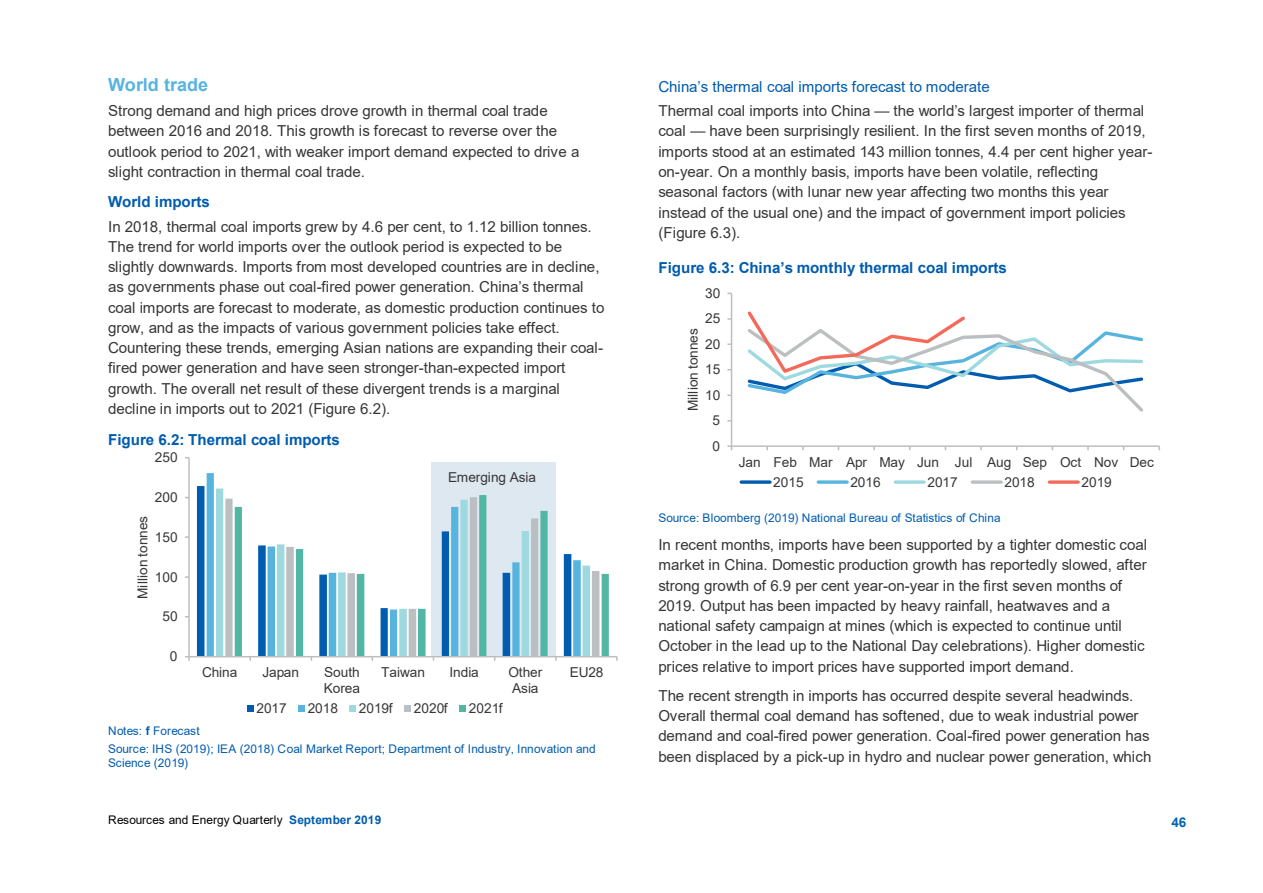
<style>
.page{position:relative;width:1263px;height:893px;background:#fff}
.page>*{position:absolute;margin:0;border:0;box-sizing:border-box;transform-origin:0 0}
.t1{font:700 18px "Arial";color:#56b4df}
.t2{font:15.15px/20.2px "Arial";letter-spacing:-.01em;color:#373737}
.t3{font:700 15.15px "Arial";letter-spacing:-.01em;color:#005caf}
.t4{font:13.65px/15.5px "Arial";letter-spacing:-.005em;color:#373737}
.t5{font:700 13.5px "Arial";color:#0365b1}
.t6{font:11.85px/18.8px "Arial";color:#005caf}
.t7{font:11.85px "Arial";color:#000}
.s1{font-weight:700;color:#005caf}
.s2{font-weight:700}
.s3{color:#005caf}
</style>
<div class="page">
<div style="left:431px;top:462px;width:125px;height:195px;background:#dee8f1"></div>
<svg style="left:197px;top:486px;width:10px;height:170px;background:#3982c1"></svg>
<svg style="left:207px;top:473px;width:16px;height:183px;fill:#56b4df"></svg>
<svg style="left:216px;top:489px;width:8px;height:167px"></svg>
<svg style="left:225px;top:498px;width:10px;height:158px;background:#cacfd0"></svg>
<svg style="left:235px;top:495px;width:374px;height:161px"></svg>
<hr style="left:188px;top:458px;width:2px;height:199px;background:#bcbfc1">
<hr style="left:189px;top:656px;width:428px;height:1px;background:#bcbfc1">
<svg style="left:185px;top:656px;width:5px;height:5px"></svg>
<div style="left:247px;top:705px;width:7px;height:7px;background:#005caf"></div>
<div style="left:298px;top:705px;width:7px;height:7px;background:#56b4df"></div>
<div style="left:349px;top:705px;width:7px;height:7px;background:#9ed9df"></div>
<div style="left:404px;top:705px;width:7px;height:7px;background:#bcbfc1"></div>
<div style="left:459px;top:705px;width:7px;height:7px;background:#51b7a4"></div>
<hr style="left:731px;top:293px;width:1px;height:153px;background:#bcbfc1">
<hr style="left:731px;top:445px;width:428px;height:2px;background:#bcbfc1">
<svg style="left:727px;top:445px;width:5px;height:5px"></svg>
<svg style="left:747px;top:311px;width:397px;height:101px"></svg>
<svg style="left:741px;top:480px;width:29px;height:4px"></svg>
<svg style="left:818px;top:480px;width:29px;height:4px"></svg>
<svg style="left:895px;top:480px;width:29px;height:4px"></svg>
<svg style="left:972px;top:480px;width:29px;height:4px"></svg>
<svg style="left:1049px;top:480px;width:29px;height:4px"></svg>
<p class="t1" style="left:108px;top:72px;width:102px">World trade</p>
<p class="t2" style="left:108px;top:101px;width:473px">Strong demand and high prices drove growth in thermal coal trade between 2016 and 2018. This growth is forecast to reverse over the outlook period to 2021, with weaker import demand expected to drive a slight contraction in thermal coal trade.</p>
<p class="t2" style="left:108px;top:189px;width:485px;line-height:24.5px"><span class="s1">World imports<br></span>In 2018, thermal coal imports grew by 4.6 per cent, to 1.12 billion tonnes.</p>
<p class="t2" style="left:108px;top:237px;width:498px">The trend for world imports over the outlook period is expected to be slightly downwards. Imports from most developed countries are in decline, as governments phase out coal-fired power generation. China’s thermal coal imports are forecast to moderate, as domestic production continues to grow, and as the impacts of various government policies take effect.<br>Countering these trends, emerging Asian nations are expanding their coal&shy;fired power generation and have seen stronger-than-expected import growth. The overall net result of these divergent trends is a marginal decline in imports out to 2021 (Figure 6.2).</p>
<p class="t3" style="left:108px;top:429px;width:233px">Figure 6.2: Thermal coal imports</p>
<p class="t4" style="left:155px;top:450px;width:24px">250</p>
<p class="t4" style="left:155px;top:489px;width:24px">200</p>
<p class="t4" style="left:135px;top:599px;width:84px;rotate:-90deg">Million tonnes</p>
<p class="t4" style="left:155px;top:529px;width:24px">150</p>
<p class="t4" style="left:155px;top:569px;width:24px">100</p>
<p class="t4" style="left:162px;top:609px;width:17px">50</p>
<p class="t4" style="left:170px;top:649px;width:9px">0</p>
<p class="t4" style="left:448px;top:469px;width:90px">Emerging Asia</p>
<p class="t4" style="left:202px;top:665px;width:37px">China</p>
<p class="t4" style="left:262px;top:665px;width:38px">Japan</p>
<p class="t4" style="left:324px;top:665px;width:38px">South<br>Korea</p>
<p class="t4" style="left:381px;top:665px;width:45px">Taiwan</p>
<p class="t4" style="left:450px;top:665px;width:31px">India</p>
<p class="t4" style="left:508px;top:665px;width:35px">Other<br>Asia</p>
<p class="t4" style="left:570px;top:665px;width:35px">EU28</p>
<p class="t4" style="left:256px;top:700px;width:32px">2017</p>
<p class="t4" style="left:308px;top:700px;width:32px">2018</p>
<p class="t4" style="left:359px;top:700px;width:35px">2019f</p>
<p class="t4" style="left:414px;top:700px;width:35px">2020f</p>
<p class="t4" style="left:469px;top:700px;width:35px">2021f</p>
<p class="t6" style="left:108px;top:721px;width:489px">Notes: <span class="s2">f</span> Forecast<br>Source: IHS (2019); IEA (2018) Coal Market Report; Department of Industry, Innovation and</p>
<p class="t6" style="left:108px;top:753px;width:82px">Science (2019)</p>
<p class="t2" style="left:658px;top:74px;width:487px;line-height:24.5px"><span class="s3">China’s thermal coal imports forecast to moderate<br></span>Thermal coal imports into China — the world’s largest importer of thermal</p>
<p class="t2" style="left:658px;top:121px;width:496px">coal — have been surprisingly resilient. In the first seven months of 2019, imports stood at an estimated 143 million tonnes, 4.4 per cent higher year&shy;on-year. On a monthly basis, imports have been volatile, reflecting seasonal factors (with lunar new year affecting two months this year instead of the usual one) and the impact of government import policies (Figure 6.3).</p>
<p class="t3" style="left:658px;top:257px;width:350px">Figure 6.3: China’s monthly thermal coal imports</p>
<p class="t4" style="left:705px;top:285px;width:17px">30</p>
<p class="t4" style="left:705px;top:311px;width:17px">25</p>
<p class="t4" style="left:685px;top:411px;width:84px;rotate:-90deg">Million tonnes</p>
<p class="t4" style="left:705px;top:336px;width:17px">20</p>
<p class="t4" style="left:705px;top:362px;width:17px">15</p>
<p class="t4" style="left:705px;top:387px;width:17px">10</p>
<p class="t4" style="left:713px;top:413px;width:9px">5</p>
<p class="t4" style="left:713px;top:438px;width:9px">0</p>
<p class="t4" style="left:739px;top:454px;width:417px">Jan Feb Mar Apr May Jun Jul Aug Sep Oct Nov Dec</p>
<p class="t4" style="left:773px;top:474px;width:32px">2015</p>
<p class="t4" style="left:850px;top:474px;width:32px">2016</p>
<p class="t4" style="left:927px;top:474px;width:32px">2017</p>
<p class="t4" style="left:1004px;top:474px;width:32px">2018</p>
<p class="t4" style="left:1081px;top:474px;width:32px">2019</p>
<p class="t6" style="left:658px;top:508px;width:344px">Source: Bloomberg (2019) National Bureau of Statistics of China</p>
<p class="t2" style="left:658px;top:534px;width:490px">In recent months, imports have been supported by a tighter domestic coal market in China. Domestic production growth has reportedly slowed, after strong growth of 6.9 per cent year-on-year in the first seven months of 2019. Output has been impacted by heavy rainfall, heatwaves and a national safety campaign at mines (which is expected to continue until October in the lead up to the National Day celebrations). Higher domestic prices relative to import prices have supported import demand.</p>
<p class="t2" style="left:658px;top:685px;width:494px">The recent strength in imports has occurred despite several headwinds.<br>Overall thermal coal demand has softened, due to weak industrial power demand and coal-fired power generation. Coal-fired power generation has been displaced by a pick-up in hydro and nuclear power generation, which</p>
<p class="t7" style="left:108px;top:812px;width:275px">Resources and Energy Quarterly <span class="s1">September 2019</span></p>
<p class="t5" style="left:1171px;top:813px;width:17px">46</p>
</div>
